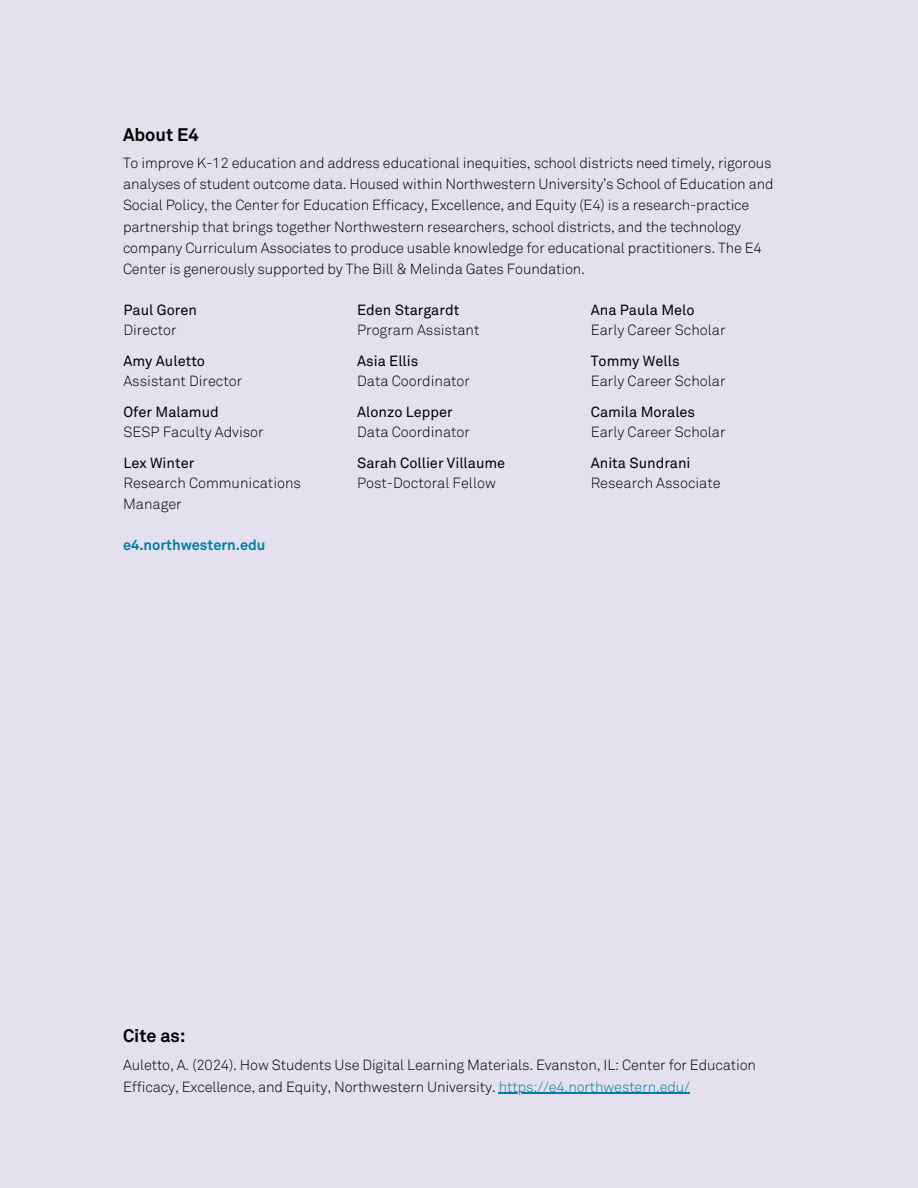
<style>
.page{position:relative;width:918px;height:1188px;background:#e4e0ee}
.page>*{position:absolute;margin:0;border:0;box-sizing:border-box;transform-origin:0 0}
.t1{font:700 18px "Akkurat Pro";color:#000}
.t2{font:300 14.55px/21.3px "Akkurat Pro";letter-spacing:-.01em;color:#000}
.t3{font:14.55px "Akkurat Pro";color:#000}
.t4{font:700 14.55px "Akkurat Pro";color:#007fa4}
.s1{color:#007fa4}
</style>
<div class="page">
<hr style="left:499px;top:1093px;width:191px;height:1px;background:#007fa4">
<p class="t1" style="left:123px;top:127px;width:77px">About E4</p>
<h1 class="t2" style="left:123px;top:153px;width:652px">To improve K-12 education and address educational inequities, school districts need timely, rigorous analyses of student outcome data. Housed within Northwestern University’s School of Education and Social Policy, the Center for Education Efficacy, Excellence, and Equity (E4) is a research-practice partnership that brings together Northwestern researchers, school districts, and the technology company Curriculum Associates to produce usable knowledge for educational practitioners. The E4<br>Center is generously supported by The Bill &amp; Melinda Gates Foundation.</h1>
<p class="t3" style="left:123px;top:303px;width:75px">Paul Goren</p>
<p class="t2" style="left:123px;top:320px;width:55px">Director</p>
<p class="t3" style="left:123px;top:354px;width:83px">Amy Auletto</p>
<p class="t2" style="left:123px;top:371px;width:120px">Assistant Director</p>
<p class="t3" style="left:123px;top:405px;width:97px">Ofer Malamud</p>
<p class="t2" style="left:123px;top:422px;width:142px">SESP Faculty Advisor</p>
<p class="t3" style="left:123px;top:456px;width:72px">Lex Winter</p>
<p class="t2" style="left:123px;top:473px;width:179px">Research Communications</p>
<p class="t2" style="left:123px;top:494px;width:60px">Manager</p>
<p class="t4" style="left:123px;top:539px;width:144px">e4.northwestern.edu</p>
<p class="t3" style="left:357px;top:303px;width:104px">Eden Stargardt</p>
<p class="t2" style="left:357px;top:320px;width:124px">Program Assistant</p>
<p class="t3" style="left:357px;top:354px;width:63px">Asia Ellis</p>
<p class="t2" style="left:357px;top:371px;width:114px">Data Coordinator</p>
<p class="t3" style="left:357px;top:405px;width:97px">Alonzo Lepper</p>
<p class="t2" style="left:357px;top:422px;width:114px">Data Coordinator</p>
<h2 class="t3" style="left:357px;top:456px;width:150px">Sarah Collier Villaume</h2>
<h1 class="t2" style="left:357px;top:473px;width:140px">Post-Doctoral Fellow</h1>
<p class="t3" style="left:591px;top:303px;width:105px">Ana Paula Melo</p>
<p class="t2" style="left:591px;top:320px;width:136px">Early Career Scholar</p>
<p class="t3" style="left:591px;top:354px;width:90px">Tommy Wells</p>
<p class="t2" style="left:591px;top:371px;width:136px">Early Career Scholar</p>
<p class="t3" style="left:591px;top:405px;width:106px">Camila Morales</p>
<p class="t2" style="left:591px;top:422px;width:136px">Early Career Scholar</p>
<p class="t3" style="left:591px;top:456px;width:101px">Anita Sundrani</p>
<p class="t2" style="left:591px;top:473px;width:131px">Research Associate</p>
<p class="t1" style="left:123px;top:1028px;width:64px">Cite as:</p>
<p class="t2" style="left:123px;top:1056px;width:635px">Auletto, A. (2024). How Students Use Digital Learning Materials. Evanston, IL: Center for Education<br>Efficacy, Excellence, and Equity, Northwestern University. <span class="s1">https://e4.northwestern.edu/</span></p>
</div>
